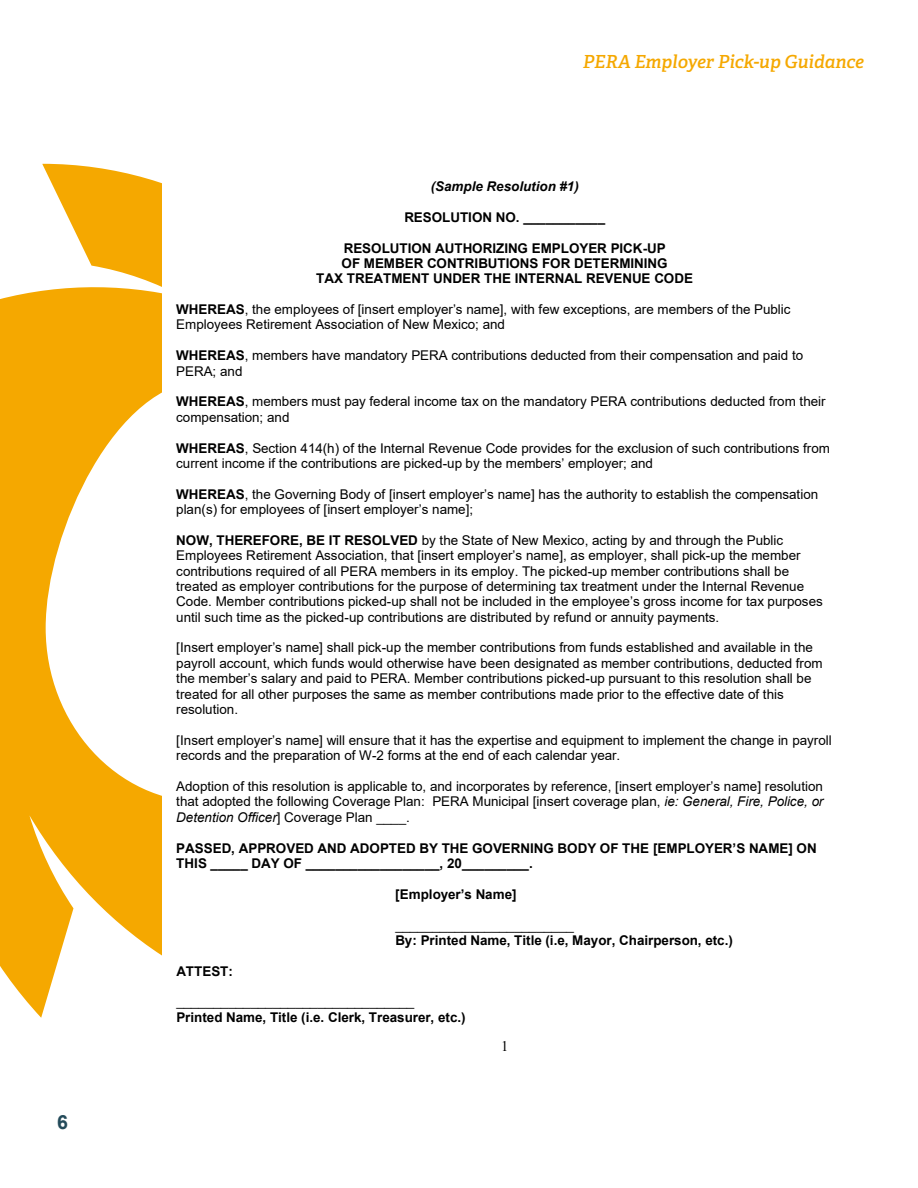
<style>
.page{position:relative;width:918px;height:1188px;background:#fff}
.page>*{position:absolute;margin:0;border:0;box-sizing:border-box;transform-origin:0 0}
.t1{font:700 19.5px "Arial";color:#244b5a}
.t2{font:italic 600 18px "Adelle";color:#f5a800}
.t3{font:14.55px "Times New Roman";color:#000}
.t4{font:13.5px/15.5px "Arial";color:#000}
.t5{font:700 13.5px/15.3px "Arial";letter-spacing:-.005em;color:#000;text-align:center}
.t6{font:italic 700 13.5px "Arial";color:#000}
.s1{font-weight:700}
.s2{font-style:italic}
</style>
<div class="page">
<svg style="left:0;top:164px;width:162px;height:854px;fill:#f5a800"></svg>
<h1 class="t1" style="left:57px;top:1108px;width:12px">6</h1>
<h2 class="t2" style="left:583px;top:50px;width:283px">PERA Employer Pick-up Guidance</h2>
<p class="t6" style="left:431px;top:177px;width:150px">(Sample Resolution #1)</p>
<p class="t5" style="left:404px;top:210px;width:202px">RESOLUTION NO. ___________</p>
<p class="t5" style="left:316px;top:240px;width:378px">RESOLUTION AUTHORIZING EMPLOYER PICK-UP<br>OF MEMBER CONTRIBUTIONS FOR DETERMINING<br>TAX TREATMENT UNDER THE INTERNAL REVENUE CODE</p>
<p class="t4" style="left:176px;top:301px;width:616px"><span class="s1">WHEREAS</span>, the employees of [insert employer’s name], with few exceptions, are members of the Public<br>Employees Retirement Association of New Mexico; and</p>
<p class="t4" style="left:176px;top:348px;width:629px"><span class="s1">WHEREAS</span>, members have mandatory PERA contributions deducted from their compensation and paid to<br>PERA; and</p>
<p class="t4" style="left:176px;top:394px;width:651px"><span class="s1">WHEREAS</span>, members must pay federal income tax on the mandatory PERA contributions deducted from their compensation; and</p>
<p class="t4" style="left:176px;top:440px;width:655px"><span class="s1">WHEREAS</span>, Section 414(h) of the Internal Revenue Code provides for the exclusion of such contributions from current income if the contributions are picked-up by the members’ employer; and</p>
<p class="t4" style="left:176px;top:486px;width:644px"><span class="s1">WHEREAS</span>, the Governing Body of [insert employer’s name] has the authority to establish the compensation plan(s) for employees of [insert employer’s name];</p>
<p class="t4" style="left:176px;top:532px;width:648px"><span class="s1">NOW, THEREFORE, BE IT RESOLVED</span> by the State of New Mexico, acting by and through the Public Employees Retirement Association, that [insert employer’s name], as employer, shall pick-up the member contributions required of all PERA members in its employ. The picked-up member contributions shall be treated as employer contributions for the purpose of determining tax treatment under the Internal Revenue Code. Member contributions picked-up shall not be included in the employee’s gross income for tax purposes until such time as the picked-up contributions are distributed by refund or annuity payments.</p>
<p class="t4" style="left:176px;top:640px;width:648px">[Insert employer’s name] shall pick-up the member contributions from funds established and available in the payroll account, which funds would otherwise have been designated as member contributions, deducted from the member’s salary and paid to PERA. Member contributions picked-up pursuant to this resolution shall be treated for all other purposes the same as member contributions made prior to the effective date of this resolution.</p>
<p class="t4" style="left:176px;top:732px;width:657px">[Insert employer’s name] will ensure that it has the expertise and equipment to implement the change in payroll records and the preparation of W-2 forms at the end of each calendar year.</p>
<p class="t4" style="left:176px;top:778px;width:649px;text-align:justify">Adoption of this resolution is applicable to, and incorporates by reference, [insert employer’s name] resolution that adopted the following Coverage Plan: PERA Municipal [insert coverage plan, <span class="s2">ie: General, Fire, Police, or Detention Officer</span>] Coverage Plan ____.</p>
<p class="t5" style="left:176px;top:840px;width:642px;text-align:left">PASSED, APPROVED AND ADOPTED BY THE GOVERNING BODY OF THE [EMPLOYER’S NAME] ON<br>THIS _____ DAY OF __________________, 20_________.</p>
<p class="t5" style="left:395px;top:886px;width:123px">[Employer’s Name]</p>
<p class="t4" style="left:395px;top:917px;width:180px">________________________</p>
<p class="t5" style="left:395px;top:933px;width:339px">By: Printed Name, Title (i.e, Mayor, Chairperson, etc.)</p>
<p class="t5" style="left:176px;top:963px;width:58px">ATTEST:</p>
<p class="t4" style="left:176px;top:994px;width:240px">________________________________</p>
<p class="t5" style="left:176px;top:1009px;width:291px">Printed Name, Title (i.e. Clerk, Treasurer, etc.)</p>
<p class="t3" style="left:501px;top:1036px;width:9px">1</p>
</div>
